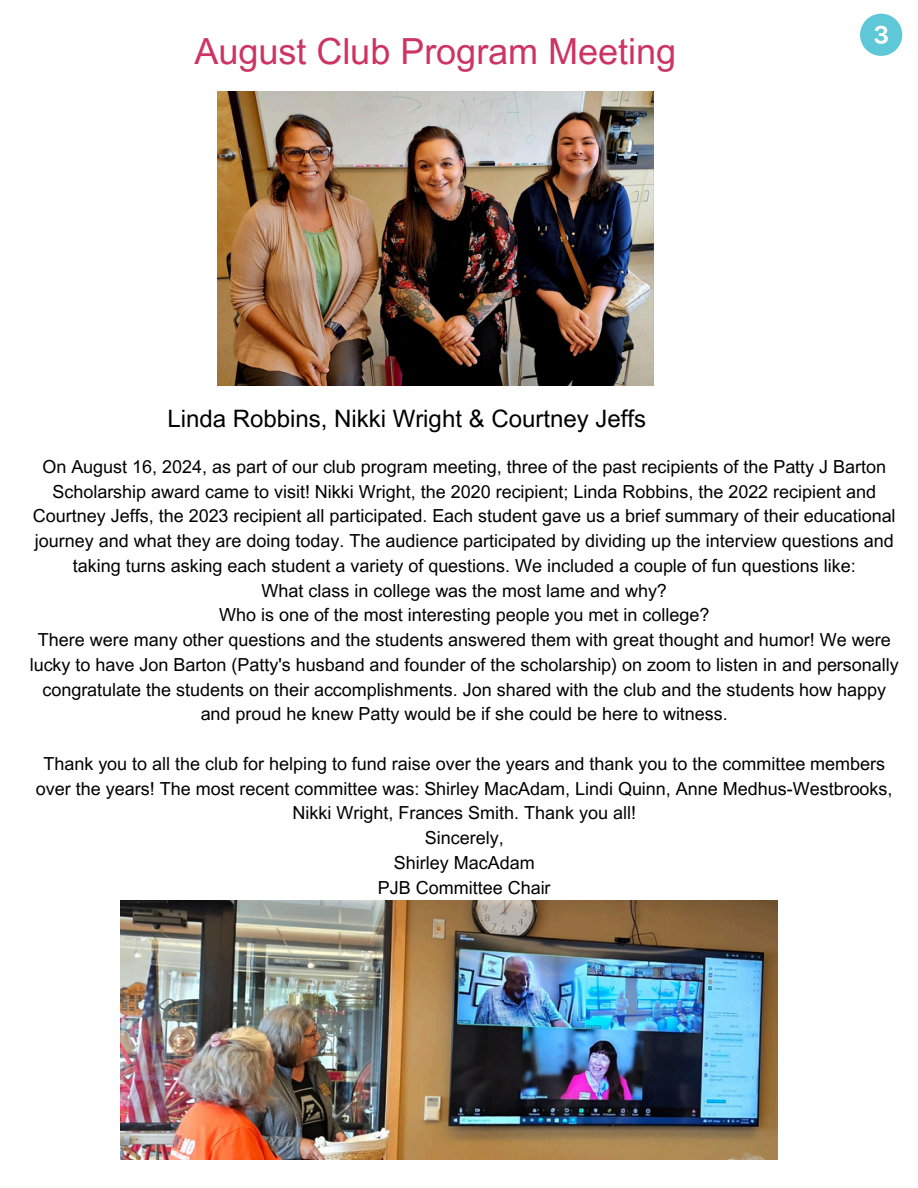
<style>
.page{position:relative;width:918px;height:1188px;background:#fff}
.page>*{position:absolute;margin:0;border:0;box-sizing:border-box;transform-origin:0 0}
.t1{font:36px "Arial MT Pro";color:#cd3463}
.t2{font:24px "Arial MT Pro";color:#000}
.t3{font:18px/24.8px "Arial MT Pro";color:#000;text-align:center}
</style>
<div class="page">
<svg style="left:860px;top:14px;width:42px;height:42px"></svg>
<img style="left:217px;top:92px;width:437px;height:293px">
<img style="left:120px;top:901px;width:657px;height:259px">
<p class="t1" style="left:194px;top:38px;width:483px">August Club Program Meeting</p>
<p class="t2" style="left:167px;top:410px;width:480px">Linda Robbins, Nikki Wright &amp; Courtney Jeffs</p>
<p class="t3" style="left:33px;top:456px;width:864px">On August 16, 2024, as part of our club program meeting, three of the past recipients of the Patty J Barton Scholarship award came to visit! Nikki Wright, the 2020 recipient; Linda Robbins, the 2022 recipient and Courtney Jeffs, the 2023 recipient all participated. Each student gave us a brief summary of their educational journey and what they are doing today. The audience participated by dividing up the interview questions and taking turns asking each student a variety of questions. We included a couple of fun questions like:</p>
<p class="t3" style="left:262px;top:580px;width:407px">What class in college was the most lame and why?</p>
<h2 class="t3" style="left:219px;top:605px;width:492px">Who is one of the most interesting people you met in college?</h2>
<p class="t3" style="left:30px;top:630px;width:871px">There were many other questions and the students answered them with great thought and humor! We were lucky to have Jon Barton (Patty's husband and founder of the scholarship) on zoom to listen in and personally congratulate the students on their accomplishments. Jon shared with the club and the students how happy and proud he knew Patty would be if she could be here to witness.</p>
<p class="t3" style="left:36px;top:753px;width:858px">Thank you to all the club for helping to fund raise over the years and thank you to the committee members over the years! The most recent committee was: Shirley MacAdam, Lindi Quinn, Anne Medhus-Westbrooks,<br>Nikki Wright, Frances Smith. Thank you all!</p>
<p class="t3" style="left:425px;top:828px;width:80px">Sincerely,</p>
<p class="t3" style="left:394px;top:852px;width:142px">Shirley MacAdam</p>
<p class="t3" style="left:378px;top:877px;width:174px">PJB Committee Chair</p>
</div>
